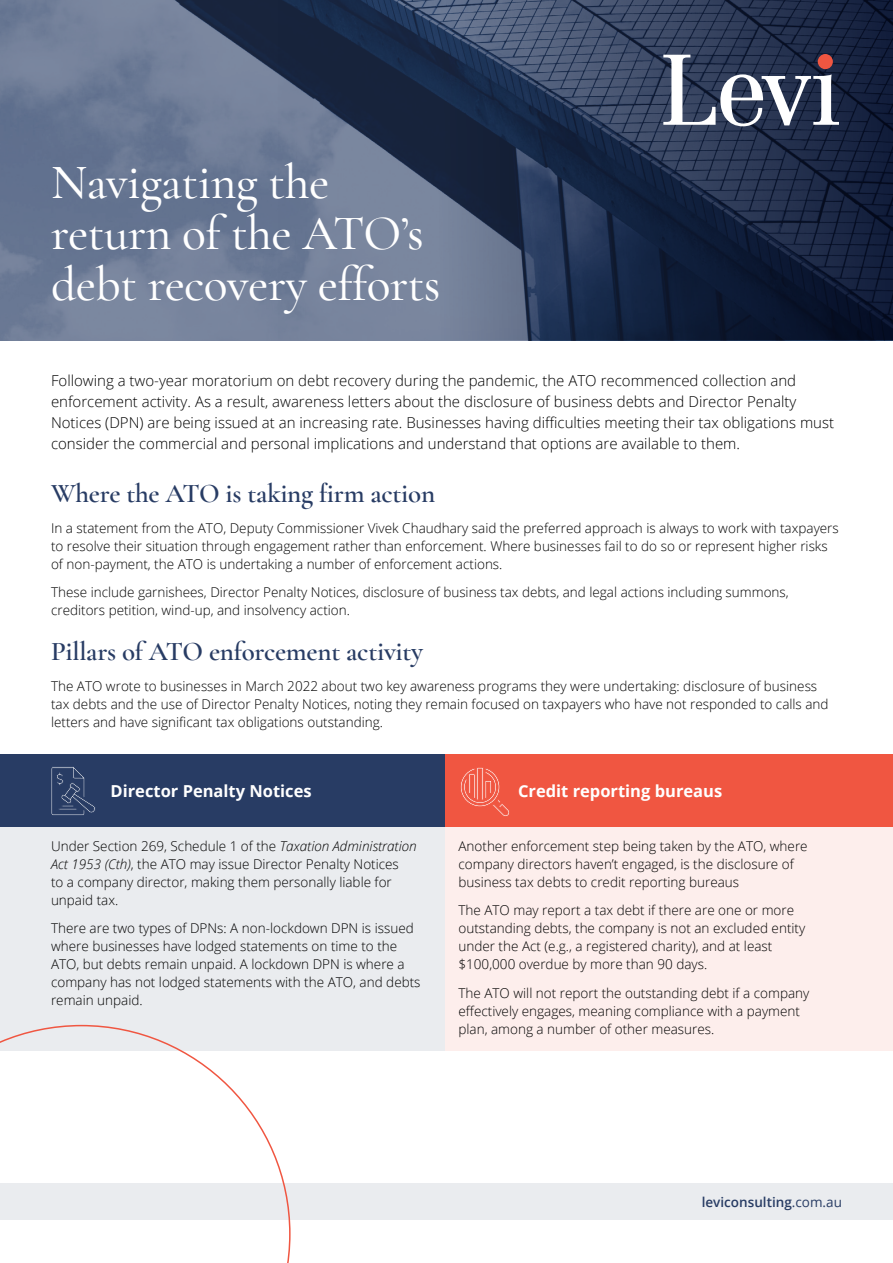
<style>
.page{position:relative;width:893px;height:1263px;background:#fff}
.page>*{position:absolute;margin:0;border:0;box-sizing:border-box;transform-origin:0 0}
.t1{font:500 49.5px/51px "Cormorant Garamond";letter-spacing:-.01em;color:#fff}
.t2{font:600 27px "Cormorant Garamond";letter-spacing:-.01em;color:#283c64}
.t3{font:700 16.5px "Open Sans";color:#fff}
.t4{font:300 15px/21px "Open Sans";color:#000}
.t5{font:300 13.5px/18px "Open Sans";color:#000}
.t6{font:600 13.5px "Open Sans";color:#283c64}
.s1{font-style:italic}
.s2{font-weight:400}
</style>
<div class="page">
<img style="left:0;top:0;width:278px;height:340px">
<svg style="left:278px;top:0;width:615px;height:340px;background:#32405b"></svg>
<svg style="left:663px;top:55px;width:176px;height:71px"></svg>
<div style="left:818px;top:54px;width:15px;height:15px;background:#f05641;border-radius:50%"></div>
<div style="left:0;top:754px;width:446px;height:73px;background:#283c64"></div>
<div style="left:446px;top:754px;width:447px;height:73px;background:#f05641"></div>
<div style="left:0;top:827px;width:446px;height:224px;background:#eaecef"></div>
<div style="left:446px;top:827px;width:447px;height:224px;background:#fdeeec"></div>
<div style="left:0;top:1183px;width:893px;height:37px;background:#eaecef"></div>
<svg style="left:0;top:1025px;width:291px;height:238px"></svg>
<svg style="left:460px;top:767px;width:50px;height:49px"></svg>
<svg style="left:51px;top:767px;width:45px;height:49px"></svg>
<h1 class="t1" style="left:51px;top:157px;width:391px">Navigating the return of the ATO’s debt recovery efforts</h1>
<p class="t4" style="left:51px;top:369px;width:785px">Following a two-year moratorium on debt recovery during the pandemic, the ATO recommenced collection and enforcement activity. As a result, awareness letters about the disclosure of business debts and Director Penalty Notices (DPN) are being issued at an increasing rate. Businesses having difficulties meeting their tax obligations must consider the commercial and personal implications and understand that options are available to them.</p>
<h2 class="t2" style="left:51px;top:477px;width:386px">Where the ATO is taking firm action</h2>
<p class="t5" style="left:51px;top:519px;width:789px">In a statement from the ATO, Deputy Commissioner Vivek Chaudhary said the preferred approach is always to work with taxpayers to resolve their situation through engagement rather than enforcement. Where businesses fail to do so or represent higher risks of non-payment, the ATO is undertaking a number of enforcement actions.</p>
<p class="t5" style="left:51px;top:583px;width:739px">These include garnishees, Director Penalty Notices, disclosure of business tax debts, and legal actions including summons, creditors petition, wind-up, and insolvency action.</p>
<h2 class="t2" style="left:51px;top:635px;width:373px">Pillars of ATO enforcement activity</h2>
<p class="t5" style="left:51px;top:677px;width:779px">The ATO wrote to businesses in March 2022 about two key awareness programs they were undertaking: disclosure of business tax debts and the use of Director Penalty Notices, noting they remain focused on taxpayers who have not responded to calls and letters and have significant tax obligations outstanding.</p>
<p class="t3" style="left:111px;top:779px;width:203px">Director Penalty Notices</p>
<p class="t3" style="left:518px;top:779px;width:206px">Credit reporting bureaus</p>
<p class="t5" style="left:51px;top:836px;width:367px">Under Section 269, Schedule 1 of the <span class="s1">Taxation Administration Act 1953 (Cth)</span>, the ATO may issue Director Penalty Notices<br>to a company director, making them personally liable for unpaid tax.</p>
<p class="t5" style="left:51px;top:919px;width:371px">There are two types of DPNs: A non-lockdown DPN is issued where businesses have lodged statements on time to the ATO, but debts remain unpaid. A lockdown DPN is where a company has not lodged statements with the ATO, and debts remain unpaid.</p>
<p class="t5" style="left:458px;top:836px;width:351px">Another enforcement step being taken by the ATO, where company directors haven’t engaged, is the disclosure of business tax debts to credit reporting bureaus</p>
<p class="t5" style="left:458px;top:901px;width:348px">The ATO may report a tax debt if there are one or more outstanding debts, the company is not an excluded entity under the Act (e.g., a registered charity), and at least $100,000 overdue by more than 90 days.</p>
<p class="t5" style="left:458px;top:983px;width:352px">The ATO will not report the outstanding debt if a company effectively engages, meaning compliance with a payment plan, among a number of other measures.</p>
<p class="t6" style="left:702px;top:1193px;width:142px">leviconsulting<span class="s2">.com.au</span></p>
</div>
